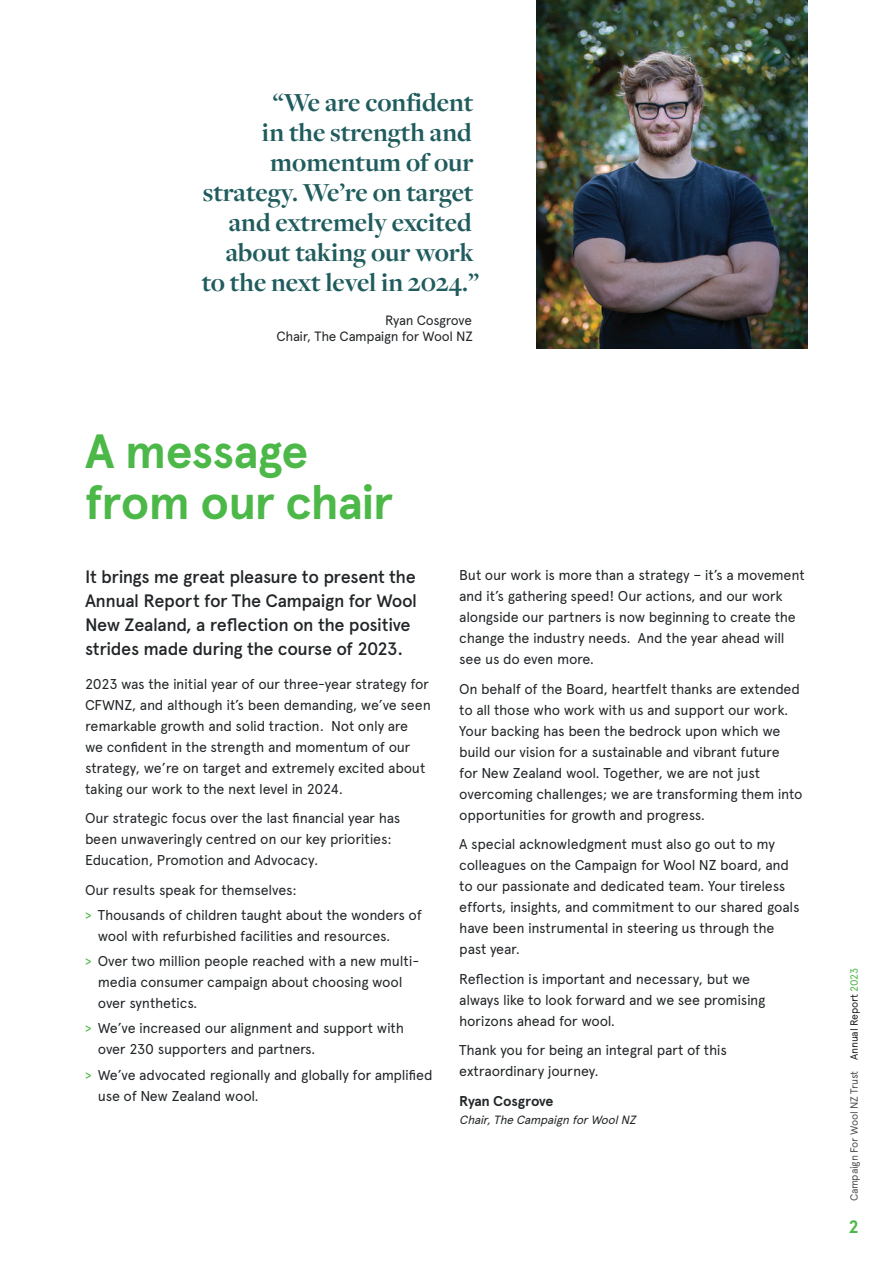
<style>
.page{position:relative;width:893px;height:1263px;background:#fff}
.page>*{position:absolute;margin:0;border:0;box-sizing:border-box;transform-origin:0 0}
.t1{font:700 48px/51px "Apercu Pro";letter-spacing:-.02em;color:#4cb848}
.t2{font:700 27px/30px "Freight Disp Pro";color:#205c5d;text-align:right}
.t3{font:500 18px/24px "Apercu Pro";letter-spacing:-.025em;color:#222628}
.t4{font:700 18px "Apercu Pro";color:#4cb848}
.t5{font:14.25px/21px "Apercu Pro";letter-spacing:-.02em;color:#222628}
.t6{font:700 14.25px "Apercu Pro";letter-spacing:-.015em;color:#222628}
.t7{font:13.5px "Apercu Pro";letter-spacing:-.03em;color:#222628}
.t8{font:italic 12px "Apercu Pro";color:#222628}
.t9{font:10.5px "Apercu Pro";letter-spacing:-.025em;color:#525152}
.s1{color:#4cb848}
.s2{color:#231f20}
</style>
<div class="page">
<img style="left:536px;top:0;width:272px;height:349px">
<p class="t2" style="left:202px;top:87px;width:279px">“We are confident<br>in the strength and momentum of our strategy. We’re on target and extremely excited about taking our work to the next level in 2024.”</p>
<p class="t7" style="left:385px;top:310px;width:88px">Ryan Cosgrove</p>
<p class="t7" style="left:276px;top:326px;width:198px">Chair, The Campaign for Wool NZ</p>
<p class="t1" style="left:85px;top:422px;width:310px">A message from our chair</p>
<p class="t3" style="left:85px;top:563px;width:334px">It brings me great pleasure to present the Annual Report for The Campaign for Wool New Zealand, a reflection on the positive strides made during the course of 2023.</p>
<p class="t5" style="left:85px;top:672px;width:347px">2023 was the initial year of our three-year strategy for CFWNZ, and although it’s been demanding, we’ve seen remarkable growth and solid traction. Not only are<br>we confident in the strength and momentum of our strategy, we’re on target and extremely excited about taking our work to the next level in 2024.</p>
<p class="t5" style="left:85px;top:806px;width:317px">Our strategic focus over the last financial year has been unwaveringly centred on our key priorities:<br>Education, Promotion and Advocacy.</p>
<p class="t5" style="left:85px;top:878px;width:213px">Our results speak for themselves:</p>
<p class="t5" style="left:98px;top:903px;width:326px;text-indent:-13px"><span class="s1">&gt;</span> Thousands of children taught about the wonders of wool with refurbished facilities and resources.</p>
<p class="t5" style="left:98px;top:949px;width:323px;text-indent:-13px"><span class="s1">&gt;</span> Over two million people reached with a new multi&shy;media consumer campaign about choosing wool over synthetics.</p>
<p class="t5" style="left:98px;top:1017px;width:308px;text-indent:-13px"><span class="s1">&gt;</span> We’ve increased our alignment and support with over 230 supporters and partners.</p>
<p class="t5" style="left:98px;top:1063px;width:336px;text-indent:-13px"><span class="s1">&gt;</span> We’ve advocated regionally and globally for amplified use of New Zealand wool.</p>
<p class="t5" style="left:459px;top:563px;width:347px">But our work is more than a strategy – it’s a movement and it’s gathering speed! Our actions, and our work alongside our partners is now beginning to create the change the industry needs. And the year ahead will see us do even more.</p>
<p class="t5" style="left:459px;top:677px;width:345px">On behalf of the Board, heartfelt thanks are extended to all those who work with us and support our work.<br>Your backing has been the bedrock upon which we build our vision for a sustainable and vibrant future<br>for New Zealand wool. Together, we are not just overcoming challenges; we are transforming them into opportunities for growth and progress.</p>
<p class="t5" style="left:459px;top:832px;width:342px">A special acknowledgment must also go out to my colleagues on the Campaign for Wool NZ board, and to our passionate and dedicated team. Your tireless efforts, insights, and commitment to our shared goals have been instrumental in steering us through the past year.</p>
<p class="t5" style="left:459px;top:967px;width:308px">Reflection is important and necessary, but we always like to look forward and we see promising horizons ahead for wool.</p>
<p class="t5" style="left:459px;top:1038px;width:269px">Thank you for being an integral part of this extraordinary journey.</p>
<p class="t6" style="left:459px;top:1090px;width:96px">Ryan Cosgrove</p>
<p class="t8" style="left:459px;top:1110px;width:181px">Chair,The Campaign forWoolNZ</p>
<p class="t9" style="left:846px;top:1201px;width:235px;rotate:-90deg">Campaign For Wool NZ Trust <span class="s2">Annual Report</span> <span class="s1">2023</span></p>
<p class="t4" style="left:848px;top:1213px;width:12px">2</p>
</div>
